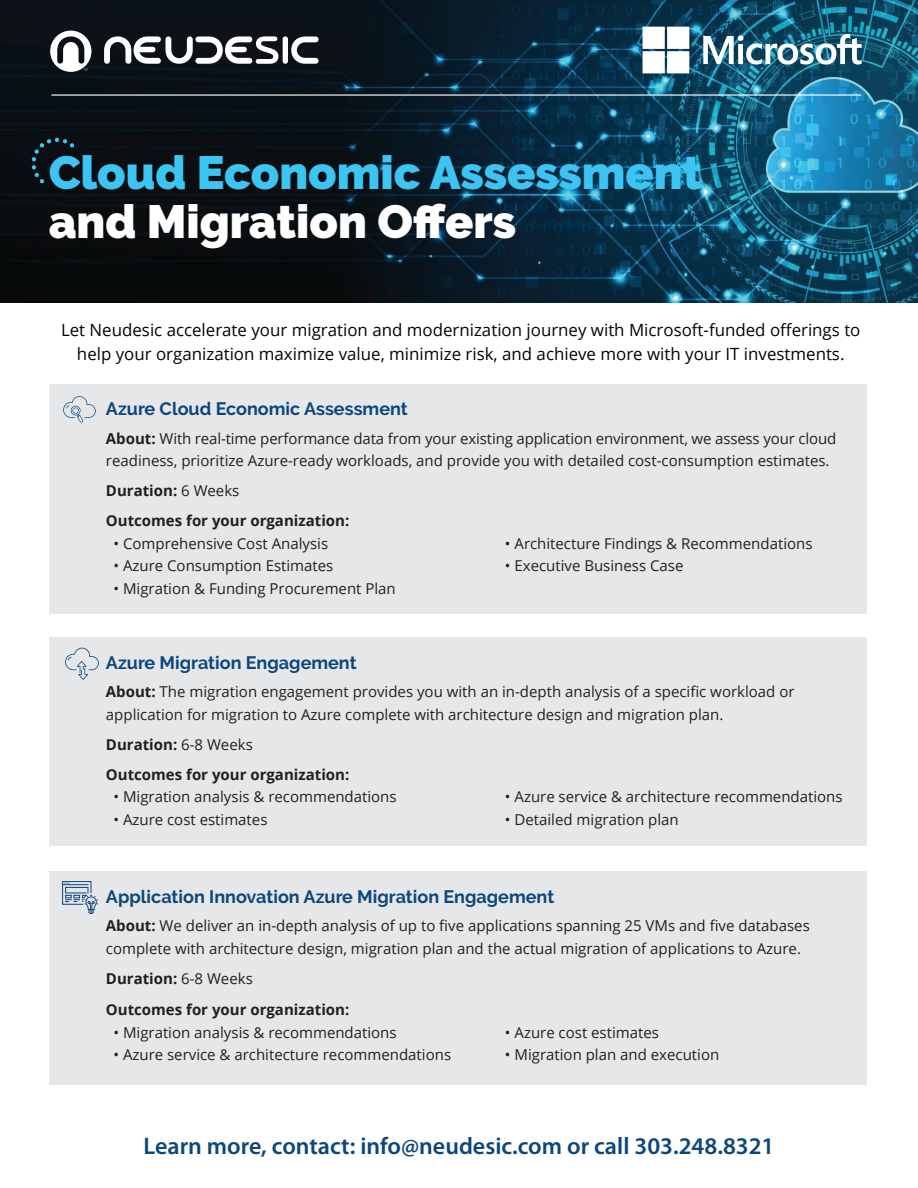
<style>
.page{position:relative;width:918px;height:1188px;background:#fff}
.page>*{position:absolute;margin:0;border:0;box-sizing:border-box;transform-origin:0 0}
.t1{font:900 46.5px "Raleway";color:#3cc5f2}
.t2{font:900 46.5px "Raleway";color:#fff}
.t3{font:600 24px "Myriad Pro";color:#0c477c}
.t4{font:700 18px "Raleway";color:#0c477c}
.t5{font:16.8px/24px "Open Sans";color:#040503;text-align:center}
.t6{font:15px/22.5px "Open Sans";color:#231f20}
.t7{font:700 15px/30px "Open Sans";color:#231f20}
.s1{font-weight:700}
.s2{font-weight:400}
</style>
<div class="page">
<img style="left:0;top:0;width:918px;height:302px">
<div style="left:49px;top:384px;width:817px;height:230px;background:#e6e7e9"></div>
<svg style="left:104px;top:36px;width:215px;height:28px"></svg>
<svg style="left:50px;top:31px;width:41px;height:41px"></svg>
<svg style="left:32px;top:138px;width:42px;height:46px;background:#0e1b21"></svg>
<hr style="left:51px;top:94px;width:810px;height:2px;background:#fff">
<img style="left:703px;top:34px;width:159px;height:31px">
<svg style="left:643px;top:27px;width:46px;height:46px"></svg>
<svg style="left:63px;top:396px;width:33px;height:27px"></svg>
<div style="left:49px;top:637px;width:817px;height:209px;background:#e6e7e9"></div>
<svg style="left:65px;top:648px;width:34px;height:32px"></svg>
<div style="left:49px;top:871px;width:817px;height:214px;background:#e6e7e9"></div>
<svg style="left:62px;top:881px;width:36px;height:33px"></svg>
<h1 class="t1" style="left:49px;top:145px;width:655px">Cloud Economic Assessment</h1>
<h1 class="t2" style="left:49px;top:195px;width:469px">and Migration Offers</h1>
<p class="t5" style="left:61px;top:317px;width:801px">Let Neudesic accelerate your migration and modernization journey with Microsoft-funded offerings to help your organization maximize value, minimize risk, and achieve more with your IT investments.</p>
<p class="t4" style="left:106px;top:399px;width:303px">Azure Cloud Economic Assessment</p>
<p class="t6" style="left:106px;top:427px;width:732px"><span class="s1">About:</span> With real-time performance data from your existing application environment, we assess your cloud readiness, prioritize Azure-ready workloads, and provide you with detailed cost-consumption estimates.</p>
<p class="t7" style="left:106px;top:475px;width:245px">Duration: <span class="s2">6 Weeks<br></span>Outcomes for your organization:</p>
<p class="t6" style="left:113px;top:532px;width:216px">• Comprehensive Cost Analysis</p>
<p class="t6" style="left:113px;top:554px;width:221px">• Azure Consumption Estimates</p>
<p class="t6" style="left:113px;top:577px;width:284px">• Migration &amp; Funding Procurement Plan</p>
<p class="t6" style="left:505px;top:532px;width:309px">• Architecture Findings &amp; Recommendations</p>
<p class="t6" style="left:505px;top:554px;width:180px">• Executive Business Case</p>
<p class="t4" style="left:106px;top:652px;width:252px">Azure Migration Engagement</p>
<p class="t6" style="left:106px;top:680px;width:690px"><span class="s1">About:</span> The migration engagement provides you with an in-depth analysis of a specific workload or application for migration to Azure complete with architecture design and migration plan.</p>
<p class="t7" style="left:106px;top:729px;width:245px">Duration: <span class="s2">6-8 Weeks<br></span>Outcomes for your organization:</p>
<p class="t6" style="left:113px;top:785px;width:285px">• Migration analysis &amp; recommendations</p>
<p class="t6" style="left:113px;top:808px;width:156px">• Azure cost estimates</p>
<p class="t6" style="left:505px;top:785px;width:339px">• Azure service &amp; architecture recommendations</p>
<p class="t6" style="left:505px;top:808px;width:175px">• Detailed migration plan</p>
<p class="t4" style="left:106px;top:886px;width:450px">Application Innovation Azure Migration Engagement</p>
<p class="t6" style="left:106px;top:914px;width:705px"><span class="s1">About:</span> We deliver an in-depth analysis of up to five applications spanning 25 VMs and five databases complete with architecture design, migration plan and the actual migration of applications to Azure.</p>
<p class="t7" style="left:106px;top:962px;width:245px;line-height:31.5px">Duration: <span class="s2">6-8 Weeks<br></span>Outcomes for your organization:</p>
<p class="t6" style="left:113px;top:1021px;width:285px">• Migration analysis &amp; recommendations</p>
<p class="t6" style="left:113px;top:1043px;width:339px">• Azure service &amp; architecture recommendations</p>
<p class="t6" style="left:505px;top:1021px;width:156px">• Azure cost estimates</p>
<p class="t6" style="left:505px;top:1043px;width:216px">• Migration plan and execution</p>
<h2 class="t3" style="left:144px;top:1130px;width:632px">Learn more, contact: info@neudesic.com or call 303.248.8321</h2>
</div>
